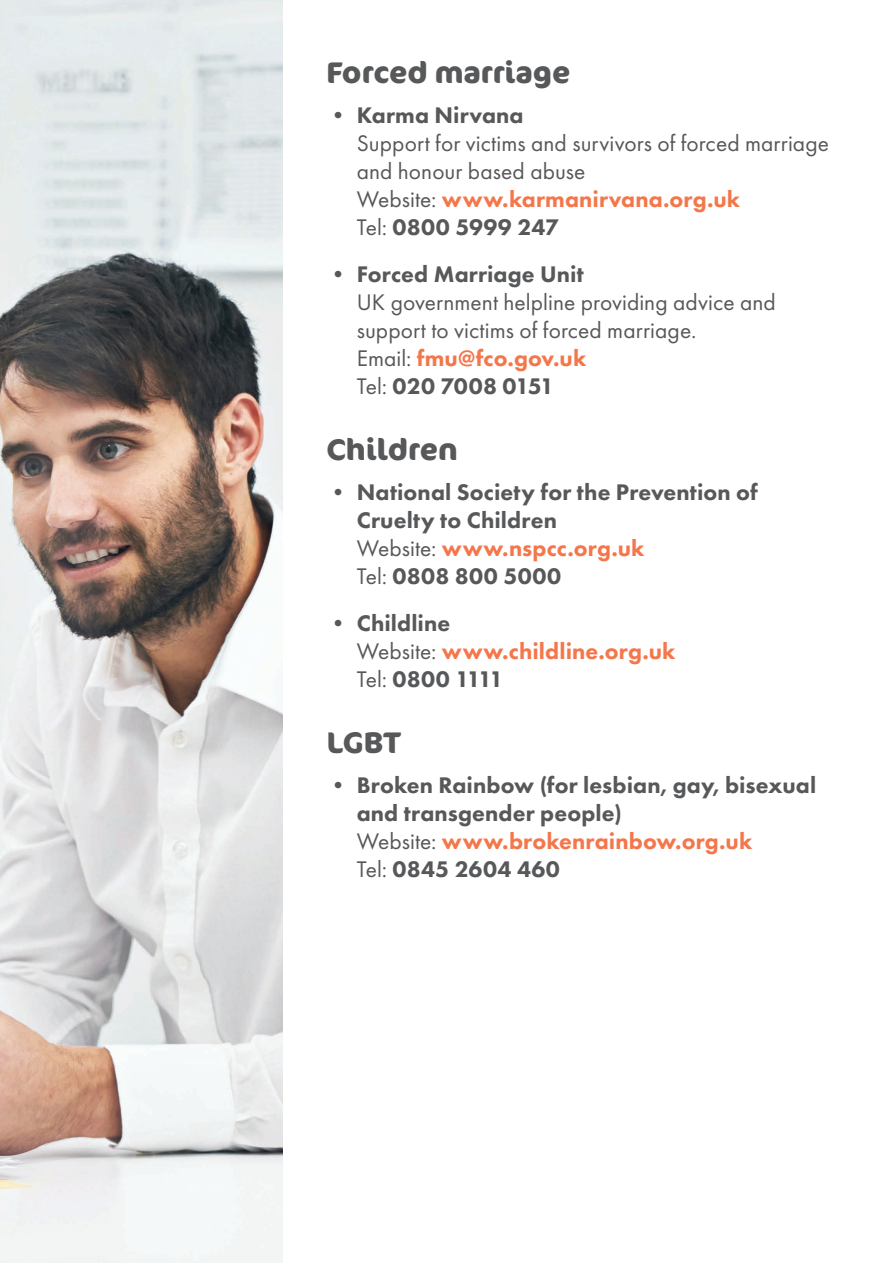
<style>
.page{position:relative;width:893px;height:1263px;background:#fff}
.page>*{position:absolute;margin:0;border:0;box-sizing:border-box;transform-origin:0 0}
.t1{font:700 29.85px "Cocon OT";color:#57585a}
.t2{font:800 23.4px/28px "Futura PT";letter-spacing:.005em;color:#57585a}
.t3{font:23.4px/28px "Futura PT";letter-spacing:.005em;color:#57585a}
.t4{font:800 23.4px/28px "Futura PT";letter-spacing:.005em;color:#f4774b}
.s1{font-weight:800;color:#f4774b}
.s2{font-weight:800}
.s3{font-weight:400}
.s4{color:#f4774b}
.s5{color:#57585a}
.s6{font-weight:400;color:#57585a}
</style>
<div class="page">
<img style="left:0;top:0;width:283px;height:1263px">
<p class="t1" style="left:326px;top:54px;width:245px">Forced marriage</p>
<p class="t2" style="left:326px;top:101px;width:199px">• Karma Nirvana</p>
<p class="t3" style="left:357px;top:129px;width:474px">Support for victims and survivors of forced marriage and honour based abuse<br>Website: <span class="s1">www.karmanirvana.org.uk<br></span>Tel: <span class="s2">0800 5999 247</span></p>
<p class="t2" style="left:326px;top:259px;width:259px">• Forced Marriage Unit</p>
<p class="t3" style="left:357px;top:288px;width:421px">UK government helpline providing advice and support to victims of forced marriage.<br>Email: <span class="s1">fmu@fco.gov.uk<br></span>Tel: <span class="s2">020 7008 0151</span></p>
<p class="t1" style="left:326px;top:431px;width:133px">Children</p>
<p class="t2" style="left:357px;top:478px;width:403px;text-indent:-30px">• National Society for the Prevention of<br>Cruelty to Children<br><span class="s3">Website:</span> <span class="s4">www.nspcc.org.uk<br></span><span class="s3">Tel:</span> 0808 800 5000</p>
<p class="t4" style="left:357px;top:608px;width:320px;text-indent:-30px"><span class="s5">• Childline<br></span><span class="s6">Website:</span> www.childline.org.uk<br><span class="s6">Tel:</span> <span class="s5">0800 1111</span></p>
<p class="t1" style="left:326px;top:724px;width:76px">LGBT</p>
<p class="t2" style="left:357px;top:771px;width:461px;text-indent:-30px">• Broken Rainbow (for lesbian, gay, bisexual and transgender people)<br><span class="s3">Website:</span> <span class="s4">www.brokenrainbow.org.uk<br></span><span class="s3">Tel:</span> 0845 2604 460</p>
</div>
